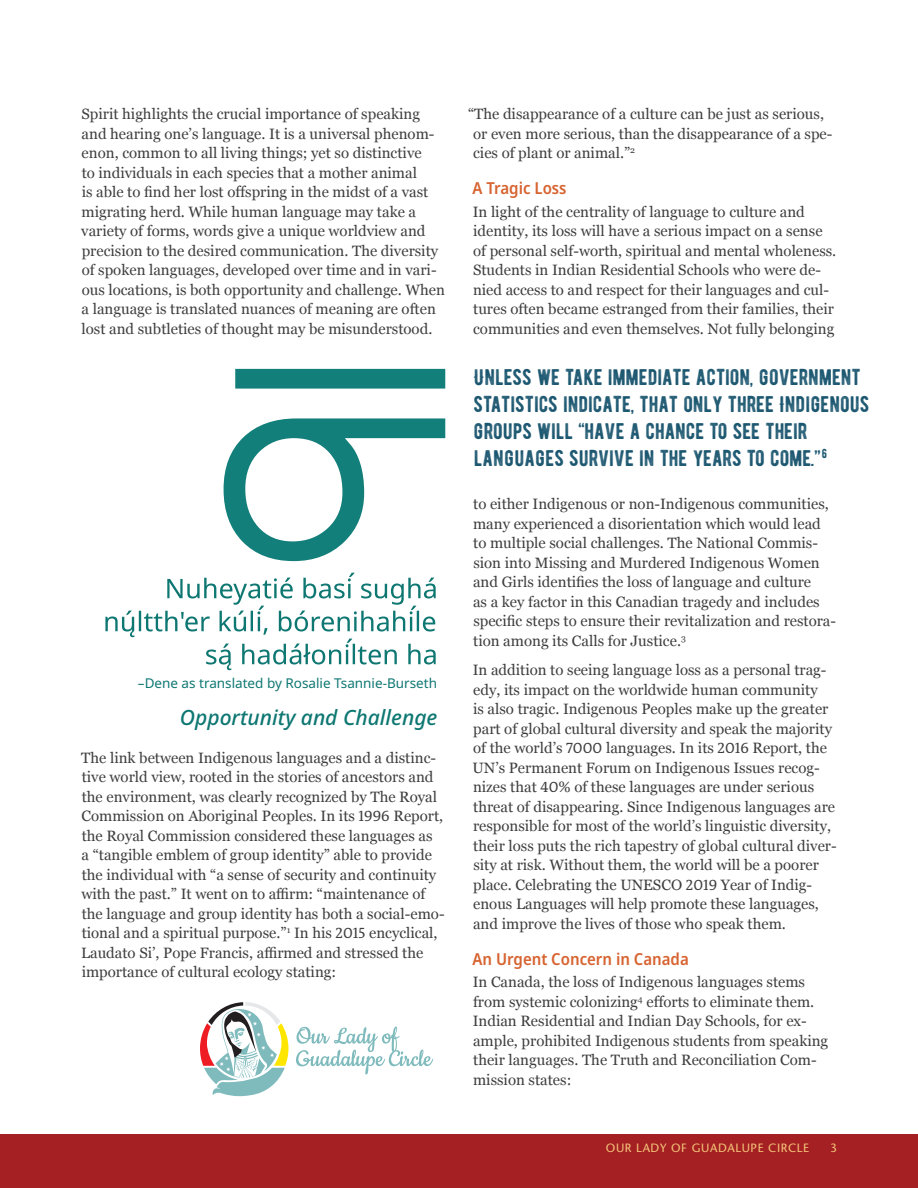
<style>
.page{position:relative;width:918px;height:1188px;background:#fff}
.page>*{position:absolute;margin:0;border:0;box-sizing:border-box;transform-origin:0 0}
.Pull_Quotes_Rough_ca{font:22.5px "BERNIER Distressed";color:#1a566f}
.t1{font:italic 500 21px "Noto Sans";color:#0e7772}
.Subtitles{font:600 semi-condensed 16.5px "Noto Sans";color:#d76431}
.Body_Copy_Main{font:15px/19.5px "Georgia";color:#3e3e3f}
.t2{font:13.5px "Noto Sans";color:#0e7772}
.t3{font:500 12px "Stone Sans Std";letter-spacing:.05em;color:#f3c379}
.s1{font-family:"The Antiqua B W5 Plain"}
</style>
<div class="page">
<div style="left:0;top:1134px;width:918px;height:54px;background:#a52022"></div>
<svg style="left:296px;top:1027px;width:137px;height:48px"></svg>
<svg style="left:200px;top:1002px;width:88px;height:95px"></svg>
<svg style="left:105px;top:573px;width:331px;height:97px"></svg>
<svg style="left:224px;top:369px;width:221px;height:192px"></svg>
<p class="Body_Copy_Main" style="left:81px;top:104px;width:365px">Spirit highlights the crucial importance of speaking and hearing one’s language. It is a universal phenom&shy;enon, common to all living things; yet so distinctive<br>to individuals in each species that a mother animal<br>is able to find her lost offspring in the midst of a vast migrating herd. While human language may take a variety of forms, words give a unique worldview and precision to the desired communication. The diversity of spoken languages, developed over time and in vari&shy;ous locations, is both opportunity and challenge. When a language is translated nuances of meaning are often lost and subtleties of thought may be misunderstood.</p>
<p class="t2" style="left:138px;top:673px;width:301px">–Dene as translated by Rosalie Tsannie-Burseth</p>
<p class="t1" style="left:180px;top:703px;width:259px">Opportunity and Challenge</p>
<p class="Body_Copy_Main" style="left:81px;top:747px;width:365px">The link between Indigenous languages and a distinc&shy;tive world view, rooted in the stories of ancestors and the environment, was clearly recognized by The Royal Commission on Aboriginal Peoples. In its <span class="s1">1996</span> Report, the Royal Commission considered these languages as<br>a “tangible emblem of group identity” able to provide the individual with “a sense of security and continuity with the past.” It went on to affirm: “maintenance of the language and group identity has both a social-emo&shy;tional and a spiritual purpose.”<sup>1</sup> In his <span class="s1">2015</span> encyclical, Laudato Si’, Pope Francis, affirmed and stressed the importance of cultural ecology stating:</p>
<p class="Body_Copy_Main" style="left:473px;top:104px;width:361px;text-indent:-5px">“The disappearance of a culture can be just as serious, or even more serious, than the disappearance of a spe&shy;cies of plant or animal.”<sup>2</sup></p>
<p class="Subtitles" style="left:473px;top:177px;width:95px">A Tragic Loss</p>
<p class="Body_Copy_Main" style="left:473px;top:201px;width:365px">In light of the centrality of language to culture and identity, its loss will have a serious impact on a sense of personal self-worth, spiritual and mental wholeness.<br>Students in Indian Residential Schools who were de&shy;nied access to and respect for their languages and cul&shy;tures often became estranged from their families, their communities and even themselves. Not fully belonging</p>
<p class="Pull_Quotes_Rough_ca" style="left:474px;top:363px;width:389px">UNLESS WE TAKE IMMEDIATE ACTION, GOVERNMENT</p>
<p class="Pull_Quotes_Rough_ca" style="left:474px;top:390px;width:397px">STATISTICS INDICATE, THAT ONLY THREE INDIGENOUS</p>
<p class="Pull_Quotes_Rough_ca" style="left:473px;top:417px;width:336px">GROUPS WILL “HAVE A CHANCE TO SEE THEIR</p>
<p class="Pull_Quotes_Rough_ca" style="left:474px;top:444px;width:354px">LANGUAGES SURVIVE IN THE YEARS TO COME.”<sup>6</sup></p>
<p class="Body_Copy_Main" style="left:473px;top:494px;width:365px">to either Indigenous or non-Indigenous communities, many experienced a disorientation which would lead to multiple social challenges. The National Commis&shy;sion into Missing and Murdered Indigenous Women and Girls identifies the loss of language and culture<br>as a key factor in this Canadian tragedy and includes specific steps to ensure their revitalization and restora&shy;tion among its Calls for Justice.<sup>3</sup></p>
<p class="Body_Copy_Main" style="left:473px;top:660px;width:366px">In addition to seeing language loss as a personal trag&shy;edy, its impact on the worldwide human community<br>is also tragic. Indigenous Peoples make up the greater part of global cultural diversity and speak the majority of the world’s <span class="s1">7000</span> languages. In its <span class="s1">2016</span> Report, the UN’s Permanent Forum on Indigenous Issues recog&shy;nizes that <span class="s1">40</span>% of these languages are under serious threat of disappearing. Since Indigenous languages are responsible for most of the world’s linguistic diversity, their loss puts the rich tapestry of global cultural diver&shy;sity at risk. Without them, the world will be a poorer place. Celebrating the UNESCO <span class="s1">2019</span> Year of Indig&shy;enous Languages will help promote these languages, and improve the lives of those who speak them.</p>
<p class="Subtitles" style="left:473px;top:947px;width:218px">An Urgent Concern in Canada</p>
<p class="Body_Copy_Main" style="left:473px;top:972px;width:357px">In Canada, the loss of Indigenous languages stems from systemic colonizing<sup>4</sup> efforts to eliminate them.<br>Indian Residential and Indian Day Schools, for ex&shy;ample, prohibited Indigenous students from speaking their languages. The Truth and Reconciliation Com&shy;mission states:</p>
<p class="t3" style="left:606px;top:1140px;width:205px">OUR LADY OF GUADALUPE CIRCLE</p>
<p class="t3" style="left:830px;top:1140px;width:8px">3</p>
</div>
